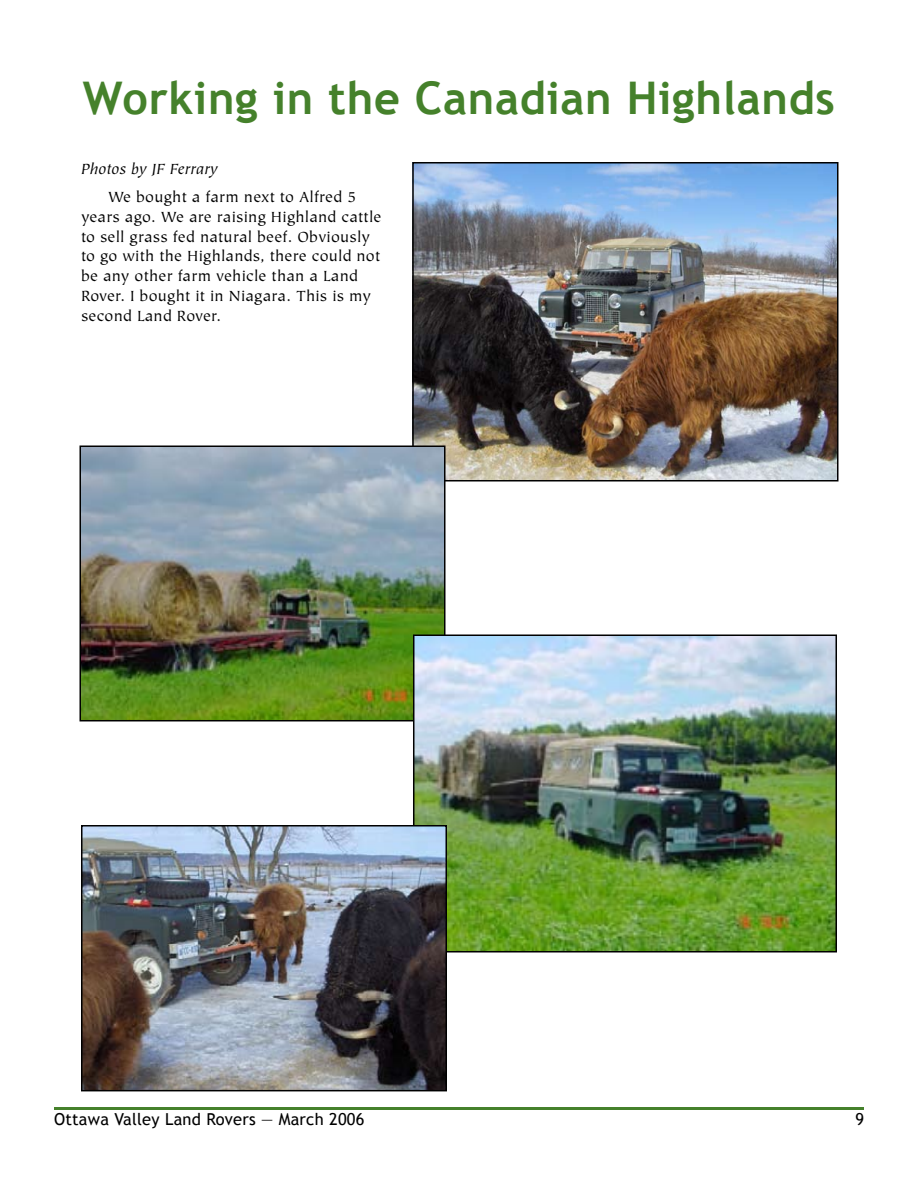
<style>
.page{position:relative;width:918px;height:1188px;background:#fff}
.page>*{position:absolute;margin:0;border:0;box-sizing:border-box;transform-origin:0 0}
.t1{font:700 45px "Trebuchet MS";letter-spacing:.015em;color:#45812b}
.t2{font:16.5px/19.8px "Tiepolo";letter-spacing:.015em;color:#000}
.t3{font:16.5px "Trebuchet MS";letter-spacing:.015em;color:#000}
.t4{font:italic 16.5px "Tiepolo";letter-spacing:.015em;color:#000}
</style>
<div class="page">
<hr style="left:54px;top:1107px;width:810px;height:3px;background:#45812b">
<img style="left:415px;top:165px;width:420px;height:314px">
<div style="left:412px;top:162px;width:426px;height:320px;border:2px solid #000"></div>
<img style="left:83px;top:449px;width:360px;height:269px">
<div style="left:80px;top:446px;width:366px;height:275px;border:2px solid #000"></div>
<img style="left:416px;top:637px;width:418px;height:312px">
<div style="left:413px;top:634px;width:424px;height:318px;border:2px solid #000"></div>
<img style="left:84px;top:828px;width:360px;height:260px">
<div style="left:81px;top:825px;width:366px;height:266px;border:2px solid #000"></div>
<h1 class="t1" style="left:83px;top:70px;width:753px">Working in the Canadian Highlands</h1>
<p class="t4" style="left:81px;top:160px;width:138px">Photos by JF Ferrary</p>
<p class="t2" style="left:81px;top:188px;width:302px;text-indent:27px">We bought a farm next to Alfred 5 years ago. We are raising Highland cattle to sell grass fed natural beef. Obviously to go with the Highlands, there could not be any other farm vehicle than a Land Rover. I bought it in Niagara. This is my second Land Rover.</p>
<p class="t3" style="left:54px;top:1109px;width:312px">Ottawa Valley Land Rovers — March 2006</p>
</div>
